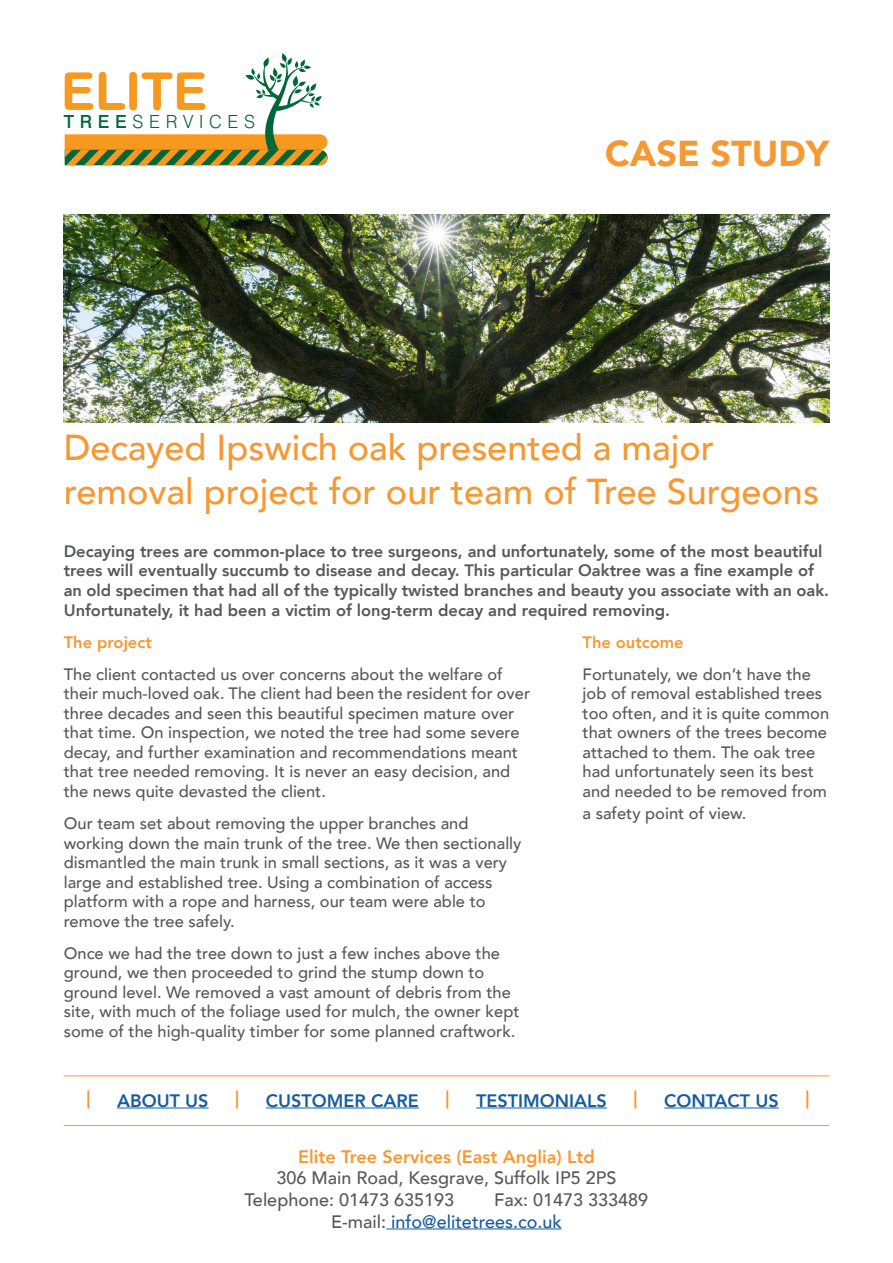
<style>
.page{position:relative;width:893px;height:1263px;background:#fff}
.page>*{position:absolute;margin:0;border:0;box-sizing:border-box;transform-origin:0 0}
.t1{font:52.05px "Swiss 721 BT Bold Rounded";color:#f8991f}
.t2{font:500 36px/43.2px "Avenir";color:#f79832}
.t3{font:900 36px "Avenir";color:#f79832}
.t4{font:300 18.15px "Swiss 721 BT";letter-spacing:.315em;color:#006838}
.t5{font:500 18px "Avenir";color:#57585a}
.t6{font:800 18px "Avenir";color:#175d9e}
.t7{font:800 18px "Avenir";color:#f79832}
.t8{font:500 18px "Avenir";color:#175d9e}
.t9{font:500 16.5px/19.5px "Avenir";color:#57585a}
.t10{font:800 16.5px/19.8px "Avenir";color:#57585a}
.t11{font:800 16.5px "Avenir";color:#f79832}
.s1{font-weight:500}
.s2{color:#57585a}
</style>
<div class="page">
<svg style="left:65px;top:53px;width:263px;height:112px"></svg>
<hr style="left:117px;top:1107px;width:92px;height:1px;background:#175d9e">
<hr style="left:266px;top:1107px;width:153px;height:1px;background:#175d9e">
<hr style="left:476px;top:1107px;width:131px;height:1px;background:#175d9e">
<hr style="left:664px;top:1107px;width:115px;height:1px;background:#175d9e">
<hr style="left:386px;top:1228px;width:176px;height:1px;background:#175d9e">
<hr style="left:64px;top:1075px;width:765px;height:1px;background:#f79832">
<hr style="left:64px;top:1125px;width:765px;height:1px;background:#f79832">
<img style="left:64px;top:214px;width:765px;height:208px">
<p class="t1" style="left:61px;top:59px;width:148px">ELITE</p>
<p class="t4" style="left:64px;top:111px;width:193px"><span class="s1">TREE</span>SERVICES</p>
<p class="t3" style="left:605px;top:122px;width:225px">CASE STUDY</p>
<p class="t2" style="left:64px;top:424px;width:757px">Decayed Ipswich oak presented a major removal project for our team of Tree Surgeons</p>
<p class="t10" style="left:64px;top:541px;width:767px">Decaying trees are common-place to tree surgeons, and unfortunately, some of the most beautiful trees will eventually succumb to disease and decay. This particular Oaktree was a fine example of an old specimen that had all of the typically twisted branches and beauty you associate with an oak.<br>Unfortunately, it had been a victim of long-term decay and required removing.</p>
<p class="t11" style="left:64px;top:629px;width:90px">The project</p>
<p class="t9" style="left:64px;top:663px;width:468px">The client contacted us over concerns about the welfare of their much-loved oak. The client had been the resident for over three decades and seen this beautiful specimen mature over that time. On inspection, we noted the tree had some severe decay, and further examination and recommendations meant that tree needed removing. It is never an easy decision, and the news quite devasted the client.</p>
<p class="t9" style="left:64px;top:813px;width:459px">Our team set about removing the upper branches and working down the main trunk of the tree. We then sectionally dismantled the main trunk in small sections, as it was a very large and established tree. Using a combination of access platform with a rope and harness, our team were able to remove the tree safely.</p>
<p class="t9" style="left:64px;top:942px;width:457px">Once we had the tree down to just a few inches above the ground, we then proceeded to grind the stump down to ground level. We removed a vast amount of debris from the site, with much of the foliage used for mulch, the owner kept some of the high-quality timber for some planned craftwork.</p>
<p class="t11" style="left:583px;top:629px;width:103px">The outcome</p>
<p class="t9" style="left:583px;top:663px;width:248px">Fortunately, we don’t have the job of removal established trees too often, and it is quite common that owners of the trees become attached to them. The oak tree had unfortunately seen its best and needed to be removed from</p>
<p class="t9" style="left:583px;top:802px;width:165px">a safety point of view.</p>
<p class="t7" style="left:86px;top:1083px;width:5px">|</p>
<p class="t6" style="left:117px;top:1086px;width:93px">ABOUT US</p>
<p class="t7" style="left:235px;top:1083px;width:5px">|</p>
<p class="t6" style="left:266px;top:1086px;width:154px">CUSTOMER CARE</p>
<p class="t7" style="left:446px;top:1083px;width:5px">|</p>
<p class="t6" style="left:476px;top:1086px;width:132px">TESTIMONIALS</p>
<p class="t7" style="left:633px;top:1083px;width:5px">|</p>
<p class="t6" style="left:664px;top:1086px;width:116px">CONTACT US</p>
<p class="t7" style="left:805px;top:1083px;width:5px">|</p>
<p class="t7" style="left:298px;top:1142px;width:298px">Elite Tree Services (East Anglia) Ltd</p>
<p class="t5" style="left:276px;top:1162px;width:342px">306 Main Road, Kesgrave, Suffolk IP5 2PS</p>
<p class="t5" style="left:245px;top:1184px;width:211px">Telephone: 01473 635193</p>
<p class="t5" style="left:494px;top:1184px;width:156px">Fax: 01473 333489</p>
<p class="t8" style="left:331px;top:1206px;width:232px"><span class="s2">E-mail:</span> info@elitetrees.co.uk</p>
</div>
